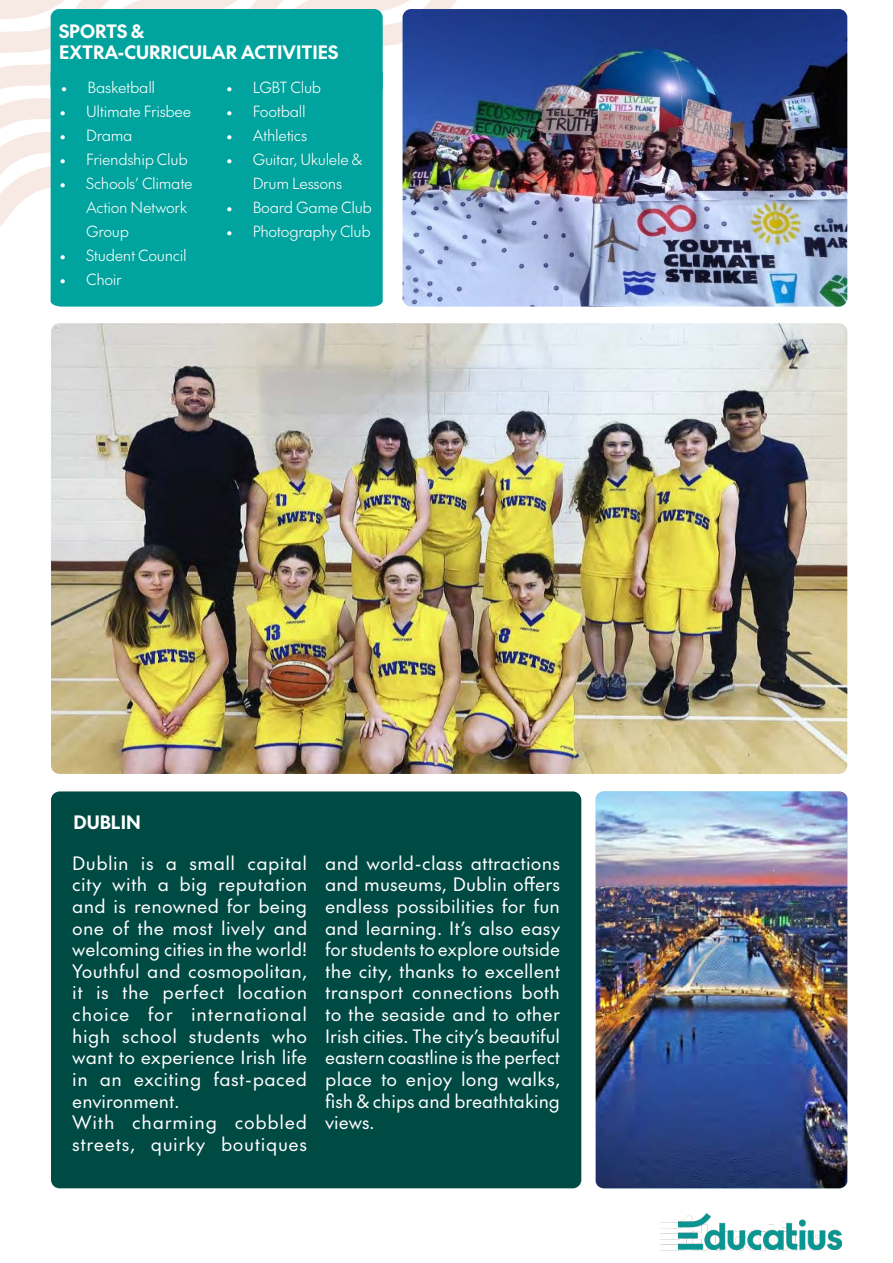
<style>
.page{position:relative;width:893px;height:1263px;background:#fff}
.page>*{position:absolute;margin:0;border:0;box-sizing:border-box;transform-origin:0 0}
.t1{font:18px/21.6px "The Future";letter-spacing:.015em;color:#fff;text-align:justify}
.t2{font:18px/21.6px "The Future";letter-spacing:.035em;color:#fff}
.t3{font:700 18px/21.6px "The Future";color:#fff}
.t4{font:300 15px/24px "The Future";letter-spacing:-.02em;color:#fff}
</style>
<div class="page">
<svg style="left:0;top:0;width:457px;height:237px"></svg>
<div style="left:51px;top:9px;width:332px;height:86px;background:#00a39d;border-radius:9px"></div>
<img style="left:596px;top:791px;width:251px;height:397px">
<div style="left:51px;top:827px;width:530px;height:361px;background:#004a44;border-radius:9px"></div>
<div style="left:51px;top:791px;width:530px;height:50px;background:#004a44;border-radius:9px"></div>
<img style="left:644px;top:1170px;width:196px;height:81px">
<img style="left:403px;top:9px;width:444px;height:298px">
<img style="left:51px;top:323px;width:796px;height:451px">
<img style="left:678px;top:1213px;width:164px;height:37px">
<div style="left:51px;top:67px;width:332px;height:240px;background:#00a39d"></div>
<p class="t3" style="left:59px;top:19px;width:281px">SPORTS &amp;<br>EXTRA-CURRICULAR ACTIVITIES</p>
<p class="t4" style="left:61px;top:75px;width:96px">• Basketball</p>
<p class="t4" style="left:59px;top:99px;width:134px">• Ultimate Frisbee</p>
<p class="t4" style="left:59px;top:123px;width:75px">• Drama</p>
<p class="t4" style="left:59px;top:147px;width:130px">• Friendship Club</p>
<p class="t4" style="left:86px;top:171px;width:108px;text-indent:-27px">• Schools’ Climate<br>Action Network<br>Group</p>
<p class="t4" style="left:59px;top:243px;width:129px">• Student Council</p>
<p class="t4" style="left:59px;top:267px;width:64px">• Choir</p>
<p class="t4" style="left:226px;top:75px;width:97px">• LGBT Club</p>
<p class="t4" style="left:226px;top:99px;width:82px">• Football</p>
<p class="t4" style="left:226px;top:123px;width:83px">• Athletics</p>
<p class="t4" style="left:226px;top:147px;width:138px;text-align:center">• Guitar, Ukulele &amp;<br>Drum Lessons</p>
<p class="t4" style="left:226px;top:195px;width:148px">• Board Game Club</p>
<p class="t4" style="left:226px;top:219px;width:147px">• Photography Club</p>
<p class="t3" style="left:74px;top:810px;width:69px">DUBLIN</p>
<p class="t1" style="left:72px;top:852px;width:236px">Dublin is a small capital city with a big reputation and is renowned for being one of the most lively and welcoming cities in the world!<br>Youthful and cosmopolitan, it is the perfect location choice for international high school students who want to experience Irish life in an exciting fast-paced environment.</p>
<p class="t2" style="left:72px;top:1111px;width:236px">With charming cobbled streets, quirky boutiques</p>
<p class="t1" style="left:325px;top:852px;width:237px">and world-class attractions and museums, Dublin offers endless possibilities for fun and learning. It’s also easy for students to explore outside the city, thanks to excellent transport connections both to the seaside and to other Irish cities. The city’s beautiful eastern coastline is the perfect place to enjoy long walks, fish &amp; chips and breathtaking views.</p>
</div>
